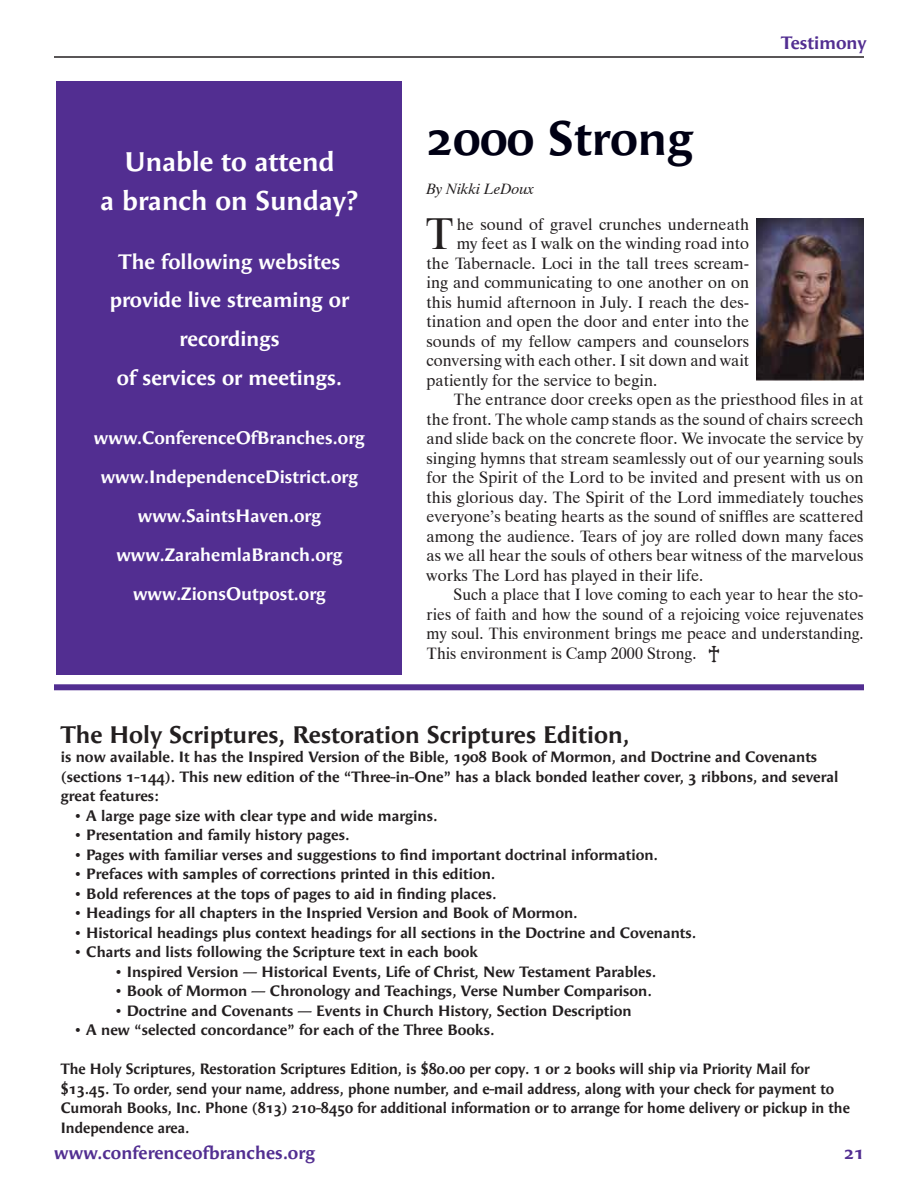
<style>
.page{position:relative;width:918px;height:1188px;background:#fff}
.page>*{position:absolute;margin:0;border:0;box-sizing:border-box;transform-origin:0 0}
.t1{font:700 48px "Angie Sans Std";color:#000014}
.t2{font:44.7px "Dutch 801 BT";color:#231f20}
.t3{font:700 27px/39px "Angie Sans Std";color:#fff;text-align:center}
.t4{font:700 24px "Angie Sans Std";color:#231f20}
.t5{font:700 21px/39px "Angie Sans Std";color:#fff;text-align:center}
.t6{font:700 18px/39px "Angie Sans Std";color:#fff;text-align:center}
.t7{font:700 18px "Angie Sans Std";color:#522e91}
.t8{font:16.5px "Dutch 801 BT";color:#231f20}
.t9{font:700 15px/19.5px "Angie Sans Std";color:#231f20}
.t10{font:700 15px/19.5px "Angie Sans Std";color:#231f20;scale:.96 1}
.t11{font:italic 15px "Dutch 801 BT";color:#231f20}
.s1{font-family:"Ironside Crosses"}
</style>
<div class="page">
<hr style="left:54px;top:56px;width:810px;height:2px;background:#231f20">
<div style="left:57px;top:81px;width:345px;height:594px;background:#522e91"></div>
<div style="left:54px;top:684px;width:810px;height:6px;background:#522e91"></div>
<img style="left:756px;top:218px;width:108px;height:162px">
<h3 class="t3" style="left:101px;top:142px;width:259px">Unable to attend<br>a branch on Sunday?</h3>
<p class="t5" style="left:110px;top:242px;width:241px">The following websites provide live streaming or recordings<br>of services or meetings.</p>
<p class="t6" style="left:94px;top:418px;width:273px">www.ConferenceOfBranches.org www.IndependenceDistrict.org www.SaintsHaven.org www.ZarahemlaBranch.org www.ZionsOutpost.org</p>
<p class="t7" style="left:781px;top:32px;width:87px">Testimony</p>
<h1 class="t1" style="left:427px;top:110px;width:268px">2000 Strong</h1>
<p class="t11" style="left:427px;top:179px;width:109px">By Nikki LeDoux</p>
<h2 class="t2" style="left:425px;top:206px;width:31px">T</h2>
<p class="t8" style="left:457px;top:214px;width:294px">he sound of gravel crunches underneath</p>
<p class="t8" style="left:457px;top:233px;width:294px">my feet as I walk on the winding road into</p>
<p class="t8" style="left:427px;top:253px;width:324px">the Tabernacle. Loci in the tall trees scream-</p>
<p class="t8" style="left:427px;top:272px;width:324px">ing and communicating to one another on on</p>
<p class="t8" style="left:427px;top:292px;width:324px">this humid afternoon in July. I reach the des-</p>
<p class="t8" style="left:427px;top:311px;width:324px">tination and open the door and enter into the</p>
<p class="t8" style="left:427px;top:331px;width:324px">sounds of my fellow campers and counselors</p>
<p class="t8" style="left:427px;top:350px;width:324px">conversing with each other. I sit down and wait</p>
<p class="t8" style="left:427px;top:370px;width:232px">patiently for the service to begin.</p>
<p class="t8" style="left:454px;top:389px;width:412px">The entrance door creeks open as the priesthood files in at</p>
<p class="t8" style="left:427px;top:409px;width:439px">the front. The whole camp stands as the sound of chairs screech</p>
<p class="t8" style="left:427px;top:428px;width:439px">and slide back on the concrete floor. We invocate the service by</p>
<p class="t8" style="left:427px;top:448px;width:439px">singing hymns that stream seamlessly out of our yearning souls</p>
<p class="t8" style="left:427px;top:467px;width:439px">for the Spirit of the Lord to be invited and present with us on</p>
<p class="t8" style="left:427px;top:487px;width:438px">this glorious day. The Spirit of the Lord immediately touches</p>
<p class="t8" style="left:427px;top:506px;width:439px">everyone’s beating hearts as the sound of sniffles are scattered</p>
<p class="t8" style="left:427px;top:526px;width:439px">among the audience. Tears of joy are rolled down many faces</p>
<p class="t8" style="left:427px;top:545px;width:438px">as we all hear the souls of others bear witness of the marvelous</p>
<p class="t8" style="left:427px;top:565px;width:278px">works The Lord has played in their life.</p>
<p class="t8" style="left:454px;top:584px;width:412px">Such a place that I love coming to each year to hear the sto-</p>
<p class="t8" style="left:427px;top:604px;width:438px">ries of faith and how the sound of a rejoicing voice rejuvenates</p>
<p class="t8" style="left:427px;top:623px;width:439px">my soul. This environment brings me peace and understanding.</p>
<p class="t8" style="left:427px;top:643px;width:295px">This environment is Camp 2000 Strong. <span class="s1">T</span></p>
<h3 class="t4" style="left:61px;top:720px;width:570px">The Holy Scriptures, Restoration Scriptures Edition,</h3>
<p class="t9" style="left:61px;top:747px;width:779px">is now available. It has the Inspired Version of the Bible, 1908 Book of Mormon, and Doctrine and Covenants (sections 1-144). This new edition of the “Three-in-One” has a black bonded leather cover, 3 ribbons, and several great features:</p>
<p class="t9" style="left:74px;top:806px;width:365px">• A large page size with clear type and wide margins.</p>
<p class="t9" style="left:74px;top:825px;width:277px">• Presentation and family history pages.</p>
<p class="t9" style="left:74px;top:845px;width:585px">• Pages with familiar verses and suggestions to find important doctrinal information.</p>
<p class="t9" style="left:74px;top:864px;width:423px">• Prefaces with samples of corrections printed in this edition.</p>
<p class="t9" style="left:74px;top:884px;width:424px">• Bold references at the tops of pages to aid in finding places.</p>
<p class="t9" style="left:74px;top:903px;width:505px">• Headings for all chapters in the Inspried Version and Book of Mormon.</p>
<p class="t9" style="left:74px;top:923px;width:624px">• Historical headings plus context headings for all sections in the Doctrine and Covenants.</p>
<p class="t9" style="left:74px;top:942px;width:405px">• Charts and lists following the Scripture text in each book</p>
<p class="t9" style="left:115px;top:962px;width:543px">• Inspired Version — Historical Events, Life of Christ, New Testament Parables.</p>
<p class="t9" style="left:115px;top:981px;width:539px">• Book of Mormon — Chronology and Teachings, Verse Number Comparison.</p>
<p class="t9" style="left:115px;top:1001px;width:518px">• Doctrine and Covenants — Events in Church History, Section Description</p>
<p class="t9" style="left:74px;top:1020px;width:422px">• A new “selected concordance” for each of the Three Books.</p>
<p class="t10" style="left:61px;top:1059px;width:824px">The Holy Scriptures, Restoration Scriptures Edition, is $80.00 per copy. 1 or 2 books will ship via Priority Mail for $13.45. To order, send your name, address, phone number, and e-mail address, along with your check for payment to Cumorah Books, Inc. Phone (813) 210-8450 for additional information or to arrange for home delivery or pickup in the Independence area.</p>
<p class="t7" style="left:54px;top:1142px;width:262px">www.conferenceofbranches.org</p>
<p class="t7" style="left:844px;top:1142px;width:22px">21</p>
</div>
